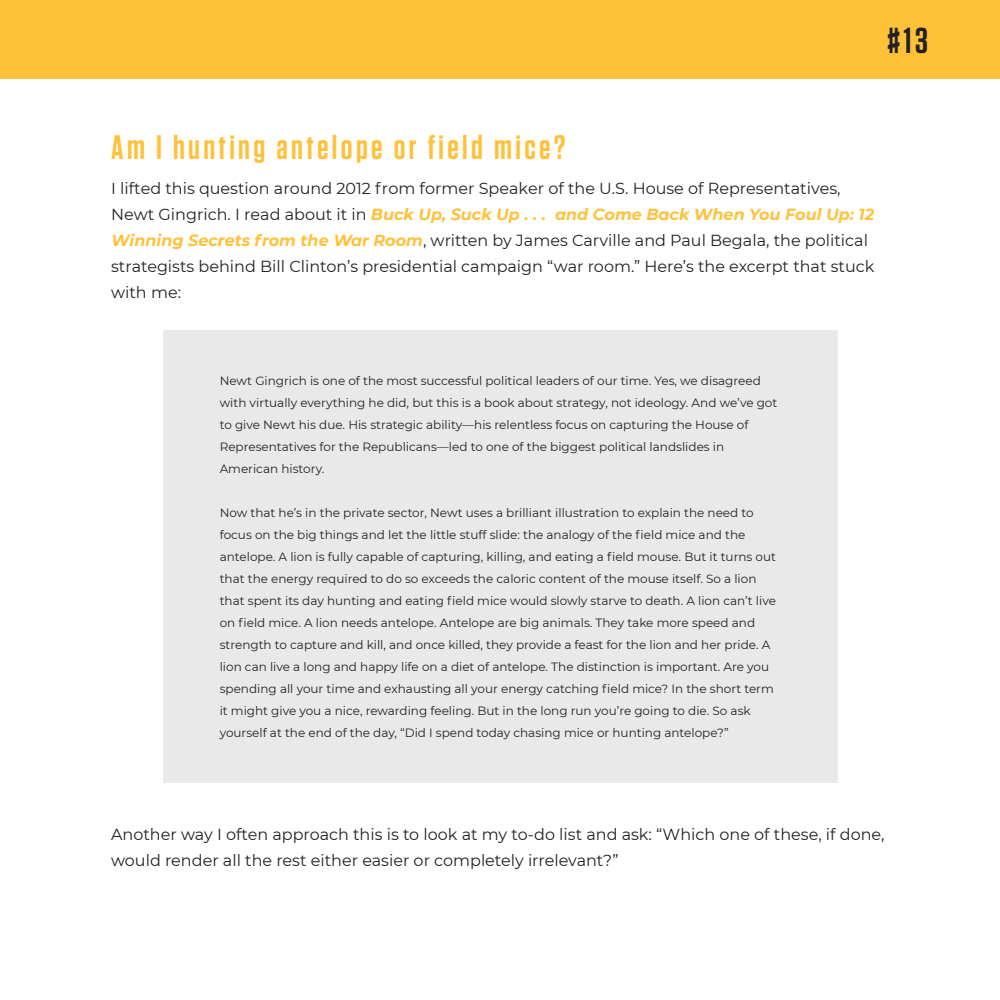
<style>
.page{position:relative;width:1000px;height:1000px;background:#fff}
.page>*{position:absolute;margin:0;border:0;box-sizing:border-box;transform-origin:0 0}
.t1{font:600 36px "Tungsten";color:#222}
.t2{font:600 34px "Tungsten";letter-spacing:.1em;color:#ffc13a}
.t3{font:16px/26px "Montserrat";color:#222}
.t4{font:12px/22px "Montserrat";color:#222}
.s1{font-weight:700;font-style:italic;color:#ffc13a}
</style>
<div class="page">
<div style="left:0;top:0;width:1000px;height:79px;background:#ffc13a"></div>
<div style="left:163px;top:330px;width:674px;height:452px;background:#e9e9e9"></div>
<h1 class="t1" style="left:888px;top:21px;width:42px">#13</h1>
<h2 class="t2" style="left:111px;top:129px;width:456px">Am I hunting antelope or field mice?</h2>
<p class="t3" style="left:111px;top:174px;width:765px">I lifted this question around 2012 from former Speaker of the U.S. House of Representatives, Newt Gingrich. I read about it in <span class="s1">Buck Up, Suck Up . . . and Come Back When You Foul Up: 12<br>Winning Secrets from the War Room</span>, written by James Carville and Paul Begala, the political strategists behind Bill Clinton’s presidential campaign “war room.” Here’s the excerpt that stuck with me:</p>
<p class="t4" style="left:220px;top:370px;width:559px">Newt Gingrich is one of the most successful political leaders of our time. Yes, we disagreed with virtually everything he did, but this is a book about strategy, not ideology. And we’ve got to give Newt his due. His strategic ability—his relentless focus on capturing the House of Representatives for the Republicans—led to one of the biggest political landslides in American history.</p>
<p class="t4" style="left:220px;top:502px;width:558px">Now that he’s in the private sector, Newt uses a brilliant illustration to explain the need to focus on the big things and let the little stuff slide: the analogy of the field mice and the antelope. A lion is fully capable of capturing, killing, and eating a field mouse. But it turns out that the energy required to do so exceeds the caloric content of the mouse itself. So a lion that spent its day hunting and eating field mice would slowly starve to death. A lion can’t live on field mice. A lion needs antelope. Antelope are big animals. They take more speed and strength to capture and kill, and once killed, they provide a feast for the lion and her pride. A lion can live a long and happy life on a diet of antelope. The distinction is important. Are you spending all your time and exhausting all your energy catching field mice? In the short term it might give you a nice, rewarding feeling. But in the long run you’re going to die. So ask yourself at the end of the day, “Did I spend today chasing mice or hunting antelope?”</p>
<h3 class="t3" style="left:111px;top:821px;width:775px">Another way I often approach this is to look at my to-do list and ask: “Which one of these, if done, would render all the rest either easier or completely irrelevant?”</h3>
</div>
